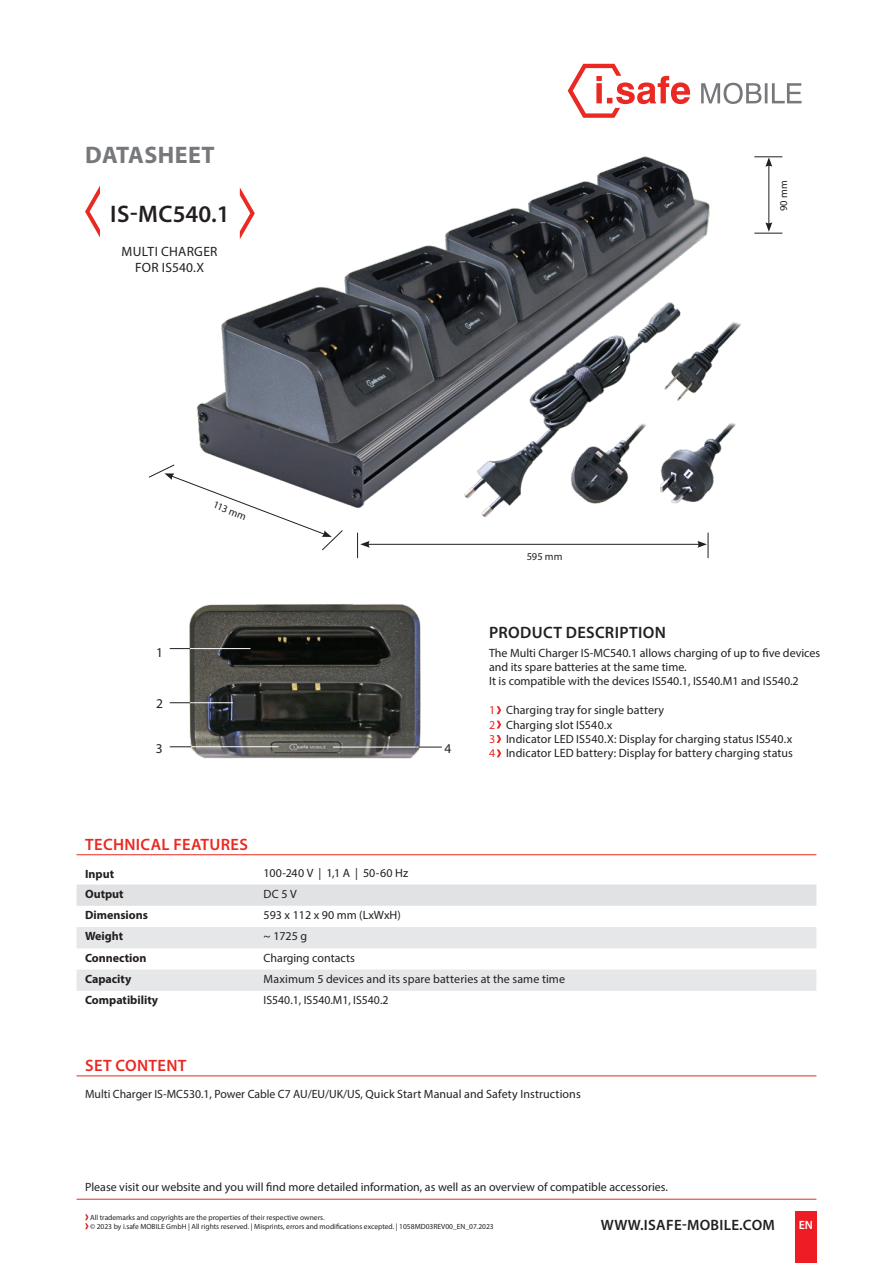
<style>
.page{position:relative;width:893px;height:1263px;background:#fff}
.page>*{position:absolute;margin:0;border:0;box-sizing:border-box;transform-origin:0 0}
.t1{font:600 24px "Myriad Pro";letter-spacing:.01em;color:#231f20}
.t2{font:700 24px "Myriad Pro";letter-spacing:.02em;color:#76787b}
.CB_AF_Technische-Überschrift{font:600 16.5px "Myriad Pro";letter-spacing:.02em;color:#ea2922}
.Head{font:600 16.5px "Myriad Pro";letter-spacing:.02em;color:#231f20}
.t3{font:600 15px "Myriad Pro";letter-spacing:.02em;color:#231f20}
.Marketingname{font:13.5px/16.2px "Myriad Pro";letter-spacing:.02em;color:#231f20;text-align:center}
.fließtext{font:12px/14.4px "Myriad Pro";color:#231f20}
.CB_AF_Tabelle-Bezeichnung{font:700 12px "Myriad Pro";color:#231f20}
.t4{font:600 12px "Myriad Pro";color:#fff}
.t5{font:10.5px "Myriad Pro";letter-spacing:.01em;color:#231f20}
.CB_AF_Footer-Datasheet{font:7.5px "Myriad Pro";color:#231f20}
.s1{color:#ea2922}
</style>
<div class="page">
<hr style="left:77px;top:1199px;width:739px;height:1px;background:#ea2922">
<div style="left:795px;top:1212px;width:21px;height:51px;background:#ee1d23"></div>
<svg style="left:701px;top:83px;width:100px;height:21px"></svg>
<svg style="left:568px;top:64px;width:122px;height:54px"></svg>
<svg style="left:85px;top:186px;width:15px;height:52px"></svg>
<img style="left:169px;top:604px;width:270px;height:155px">
<svg style="left:170px;top:648px;width:20px;height:1px"></svg>
<hr style="left:190px;top:648px;width:60px;height:1px;background:#fff">
<svg style="left:170px;top:702px;width:20px;height:1px"></svg>
<hr style="left:190px;top:702px;width:43px;height:1px;background:#fff">
<svg style="left:170px;top:746px;width:21px;height:1px"></svg>
<hr style="left:191px;top:746px;width:87px;height:1px;background:#fff">
<svg style="left:419px;top:747px;width:23px;height:1px"></svg>
<hr style="left:333px;top:747px;width:86px;height:1px;background:#fff">
<img style="left:196px;top:156px;width:587px;height:377px">
<hr style="left:367px;top:544px;width:333px;height:1px;background:#231f20">
<svg style="left:357px;top:533px;width:13px;height:25px"></svg>
<svg style="left:697px;top:533px;width:12px;height:25px"></svg>
<hr style="left:768px;top:164px;width:1px;height:61px;background:#231f20">
<svg style="left:754px;top:222px;width:28px;height:12px"></svg>
<svg style="left:754px;top:156px;width:28px;height:11px"></svg>
<svg style="left:148px;top:464px;width:195px;height:87px"></svg>
<svg style="left:85px;top:1214px;width:4px;height:15px"></svg>
<hr style="left:77px;top:1075px;width:739px;height:1px;background:#ea2922">
<div style="left:77px;top:884px;width:739px;height:22px;background:#e1e2e4"></div>
<svg style="left:77px;top:927px;width:739px;height:64px;fill:#e6e7e9"></svg>
<hr style="left:77px;top:854px;width:178px;height:1px;background:#ea2922">
<hr style="left:255px;top:854px;width:561px;height:1px;background:#ea2922">
<svg style="left:497px;top:706px;width:4px;height:8px"></svg>
<svg style="left:497px;top:721px;width:4px;height:7px"></svg>
<svg style="left:497px;top:735px;width:4px;height:8px"></svg>
<svg style="left:497px;top:749px;width:4px;height:8px"></svg>
<p class="t2" style="left:85px;top:139px;width:131px">DATASHEET</p>
<p class="t1" style="left:110px;top:199px;width:121px">IS-MC540.1</p>
<p class="Marketingname" style="left:122px;top:243px;width:97px">MULTI CHARGER<br>FOR IS540.X</p>
<p class="t5" style="left:216px;top:498px;width:36px;rotate:22deg">113 mm</p>
<p class="Marketingname" style="left:156px;top:644px;width:8px">1</p>
<p class="Marketingname" style="left:156px;top:695px;width:8px">2</p>
<p class="Marketingname" style="left:156px;top:740px;width:8px">3</p>
<p class="t5" style="left:777px;top:211px;width:32px;rotate:-90deg">90 mm</p>
<p class="Marketingname" style="left:444px;top:740px;width:8px">4</p>
<p class="t5" style="left:527px;top:550px;width:37px">595 mm</p>
<p class="Head" style="left:489px;top:622px;width:178px">PRODUCT DESCRIPTION</p>
<p class="fließtext" style="left:489px;top:645px;width:333px">The Multi Charger IS-MC540.1 allows charging of up to five devices and its spare batteries at the same time.</p>
<p class="fließtext" style="left:489px;top:674px;width:311px">It is compatible with the devices IS540.1, IS540.M1 and IS540.2</p>
<p class="fließtext" style="left:489px;top:703px;width:177px"><span class="s1">1</span> Charging tray for single battery</p>
<p class="fließtext" style="left:489px;top:717px;width:125px"><span class="s1">2</span> Charging slot IS540.x</p>
<p class="fließtext" style="left:489px;top:731px;width:305px"><span class="s1">3</span> Indicator LED IS540.X: Display for charging status IS540.x</p>
<p class="fließtext" style="left:489px;top:746px;width:306px"><span class="s1">4</span> Indicator LED battery: Display for battery charging status</p>
<p class="CB_AF_Technische-Überschrift" style="left:85px;top:834px;width:164px">TECHNICAL FEATURES</p>
<p class="CB_AF_Tabelle-Bezeichnung" style="left:85px;top:866px;width:31px">Input</p>
<p class="fließtext" style="left:264px;top:865px;width:146px">100-240 V | 1,1 A | 50-60 Hz</p>
<p class="CB_AF_Tabelle-Bezeichnung" style="left:85px;top:886px;width:40px">Output</p>
<p class="fließtext" style="left:264px;top:886px;width:35px">DC 5 V</p>
<p class="CB_AF_Tabelle-Bezeichnung" style="left:85px;top:907px;width:65px">Dimensions</p>
<p class="fließtext" style="left:264px;top:908px;width:139px">593 x 112 x 90 mm (LxWxH)</p>
<p class="CB_AF_Tabelle-Bezeichnung" style="left:85px;top:928px;width:40px">Weight</p>
<p class="fließtext" style="left:264px;top:929px;width:45px">~ 1725 g</p>
<p class="CB_AF_Tabelle-Bezeichnung" style="left:85px;top:950px;width:63px">Connection</p>
<p class="fließtext" style="left:264px;top:950px;width:93px">Charging contacts</p>
<p class="CB_AF_Tabelle-Bezeichnung" style="left:85px;top:971px;width:48px">Capacity</p>
<p class="fließtext" style="left:264px;top:971px;width:303px">Maximum 5 devices and its spare batteries at the same time</p>
<p class="CB_AF_Tabelle-Bezeichnung" style="left:85px;top:992px;width:75px">Compatibility</p>
<p class="fließtext" style="left:264px;top:993px;width:126px">IS540.1, IS540.M1, IS540.2</p>
<p class="CB_AF_Technische-Überschrift" style="left:85px;top:1055px;width:103px">SET CONTENT</p>
<p class="fließtext" style="left:85px;top:1086px;width:497px">Multi Charger IS-MC530.1, Power Cable C7 AU/EU/UK/US, Quick Start Manual and Safety Instructions</p>
<p class="fließtext" style="left:85px;top:1180px;width:584px">Please visit our website and you will find more detailed information, as well as an overview of compatible accessories.</p>
<p class="CB_AF_Footer-Datasheet" style="left:90px;top:1213px;width:236px">All trademarks and copyrights are the properties of their respective owners.</p>
<p class="CB_AF_Footer-Datasheet" style="left:90px;top:1222px;width:405px">© 2023 by i.safe MOBILE GmbH | All rights reserved. | Misprints, errors and modifications excepted. | 1058MD03REV00_EN_07.2023</p>
<p class="t4" style="left:799px;top:1218px;width:16px">EN</p>
<p class="t3" style="left:601px;top:1215px;width:175px">WWW.ISAFE-MOBILE.COM</p>
</div>
